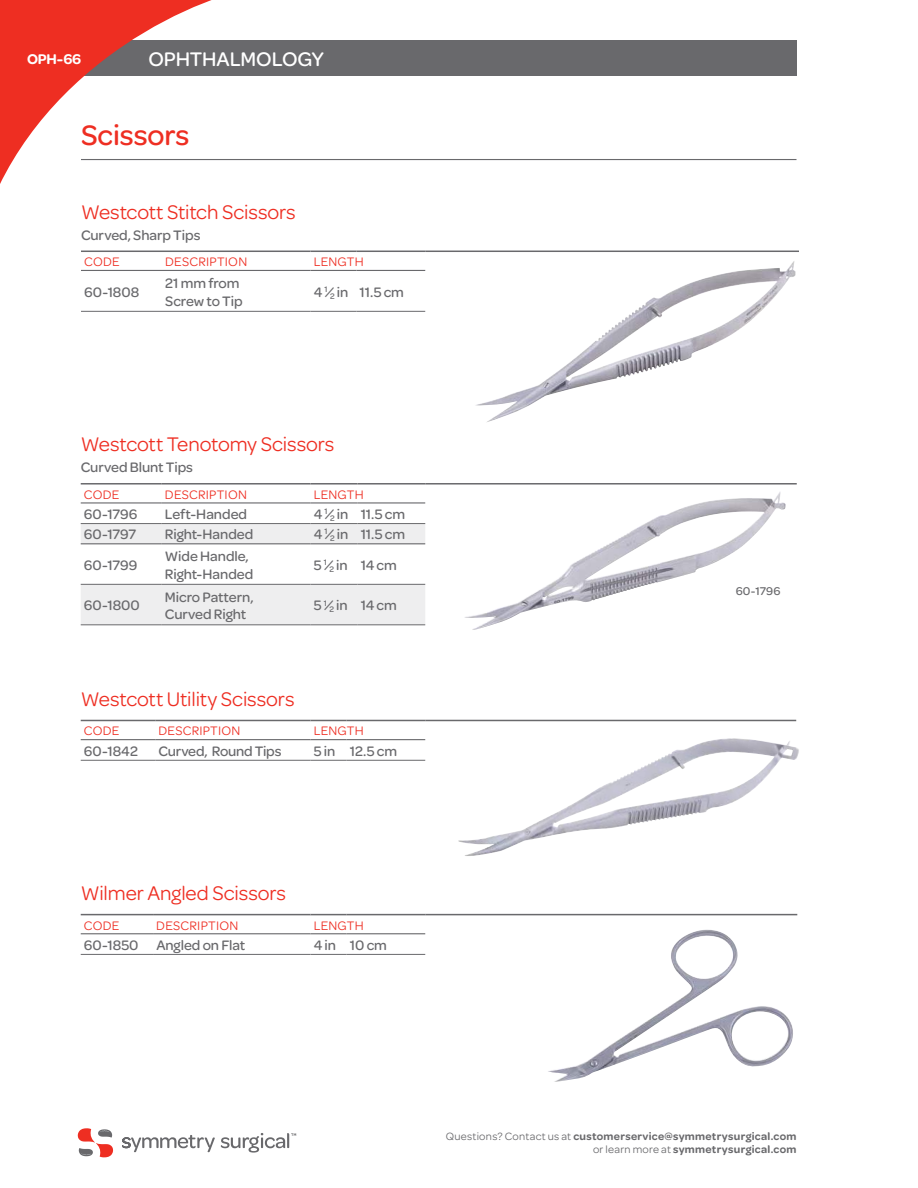
<style>
.page{position:relative;width:918px;height:1188px;background:#fff}
.page>*{position:absolute;margin:0;border:0;box-sizing:border-box;transform-origin:0 0}
.t1{font:500 30px "Omnes";letter-spacing:-.005em;color:#ee2e22}
.t2{font:21px "Omnes";letter-spacing:-.005em;color:#ee2e22}
.t3{font:500 21px "Omnes";letter-spacing:-.005em;color:#fff}
.t4{font:600 15px "Omnes";color:#fff}
.t5{font:500 14.7px/17.5px "Omnes";letter-spacing:-.005em;color:#69696c}
.t6{font:13.2px "Omnes";letter-spacing:.02em;color:#ee2e22}
.t7{font:500 12px "Omnes";letter-spacing:.015em;color:#69696c}
.t8{font:600 11.25px/13.5px "Omnes";letter-spacing:.025em;color:#69696c;text-align:right}
.s1{font-weight:400}
</style>
<div class="page">
<div style="left:41px;top:41px;width:756px;height:35px;background:#69696c"></div>
<svg style="left:0;top:0;width:266px;height:184px"></svg>
<svg style="left:122px;top:1133px;width:174px;height:20px"></svg>
<svg style="left:78px;top:1128px;width:35px;height:29px"></svg>
<svg style="left:81px;top:524px;width:344px;height:101px"></svg>
<hr style="left:81px;top:483px;width:81px;height:2px;background:#69696c">
<hr style="left:162px;top:483px;width:148px;height:2px;background:#69696c">
<hr style="left:310px;top:483px;width:47px;height:2px;background:#69696c">
<hr style="left:357px;top:483px;width:68px;height:2px;background:#69696c">
<hr style="left:425px;top:483px;width:372px;height:2px;background:#69696c">
<hr style="left:81px;top:502px;width:81px;height:2px;background:#69696c">
<hr style="left:162px;top:502px;width:148px;height:2px;background:#69696c">
<hr style="left:310px;top:502px;width:47px;height:2px;background:#69696c">
<hr style="left:357px;top:502px;width:68px;height:2px;background:#69696c">
<hr style="left:81px;top:523px;width:81px;height:1px;background:#69696c">
<hr style="left:162px;top:523px;width:148px;height:1px;background:#69696c">
<hr style="left:310px;top:523px;width:47px;height:1px;background:#69696c">
<hr style="left:357px;top:523px;width:68px;height:1px;background:#69696c">
<hr style="left:81px;top:584px;width:81px;height:1px;background:#69696c">
<hr style="left:162px;top:584px;width:148px;height:1px;background:#69696c">
<hr style="left:310px;top:584px;width:47px;height:1px;background:#69696c">
<hr style="left:357px;top:584px;width:68px;height:1px;background:#69696c">
<hr style="left:81px;top:625px;width:81px;height:1px;background:#69696c">
<hr style="left:162px;top:625px;width:148px;height:1px;background:#69696c">
<hr style="left:310px;top:625px;width:47px;height:1px;background:#69696c">
<hr style="left:357px;top:625px;width:68px;height:1px;background:#69696c">
<hr style="left:81px;top:543px;width:81px;height:1px;background:#69696c">
<hr style="left:162px;top:543px;width:148px;height:1px;background:#69696c">
<hr style="left:310px;top:543px;width:47px;height:1px;background:#69696c">
<hr style="left:357px;top:543px;width:68px;height:1px;background:#69696c">
<hr style="left:81px;top:159px;width:715px;height:1px;background:#69696c">
<hr style="left:81px;top:720px;width:74px;height:1px;background:#69696c">
<hr style="left:155px;top:720px;width:155px;height:1px;background:#69696c">
<hr style="left:310px;top:720px;width:37px;height:1px;background:#69696c">
<hr style="left:347px;top:720px;width:78px;height:1px;background:#69696c">
<hr style="left:425px;top:720px;width:371px;height:1px;background:#69696c">
<hr style="left:81px;top:739px;width:74px;height:1px;background:#69696c">
<hr style="left:155px;top:739px;width:155px;height:1px;background:#69696c">
<hr style="left:310px;top:739px;width:37px;height:1px;background:#69696c">
<hr style="left:347px;top:739px;width:78px;height:1px;background:#69696c">
<hr style="left:81px;top:760px;width:74px;height:1px;background:#69696c">
<hr style="left:155px;top:760px;width:155px;height:1px;background:#69696c">
<hr style="left:310px;top:760px;width:37px;height:1px;background:#69696c">
<hr style="left:347px;top:760px;width:78px;height:1px;background:#69696c">
<hr style="left:81px;top:914px;width:72px;height:1px;background:#69696c">
<hr style="left:153px;top:914px;width:157px;height:1px;background:#69696c">
<hr style="left:310px;top:914px;width:37px;height:1px;background:#69696c">
<hr style="left:347px;top:914px;width:78px;height:1px;background:#69696c">
<hr style="left:425px;top:914px;width:372px;height:1px;background:#69696c">
<hr style="left:81px;top:933px;width:72px;height:1px;background:#69696c">
<hr style="left:153px;top:933px;width:157px;height:1px;background:#69696c">
<hr style="left:310px;top:933px;width:37px;height:1px;background:#69696c">
<hr style="left:347px;top:933px;width:78px;height:1px;background:#69696c">
<hr style="left:81px;top:954px;width:72px;height:1px;background:#69696c">
<hr style="left:153px;top:954px;width:157px;height:1px;background:#69696c">
<hr style="left:310px;top:954px;width:37px;height:1px;background:#69696c">
<hr style="left:347px;top:954px;width:78px;height:1px;background:#69696c">
<img style="left:465px;top:493px;width:314px;height:137px">
<img style="left:458px;top:741px;width:249px;height:115px">
<hr style="left:81px;top:251px;width:81px;height:1px;background:#69696c">
<hr style="left:162px;top:251px;width:148px;height:1px;background:#69696c">
<hr style="left:310px;top:251px;width:46px;height:1px;background:#69696c">
<hr style="left:356px;top:251px;width:69px;height:1px;background:#69696c">
<hr style="left:425px;top:251px;width:374px;height:1px;background:#69696c">
<hr style="left:81px;top:270px;width:81px;height:1px;background:#69696c">
<hr style="left:162px;top:270px;width:148px;height:1px;background:#69696c">
<hr style="left:310px;top:270px;width:46px;height:1px;background:#69696c">
<hr style="left:356px;top:270px;width:69px;height:1px;background:#69696c">
<hr style="left:81px;top:311px;width:81px;height:1px;background:#69696c">
<hr style="left:162px;top:311px;width:148px;height:1px;background:#69696c">
<hr style="left:310px;top:311px;width:46px;height:1px;background:#69696c">
<hr style="left:356px;top:311px;width:69px;height:1px;background:#69696c">
<img style="left:476px;top:261px;width:318px;height:161px">
<img style="left:548px;top:930px;width:245px;height:152px">
<p class="t4" style="left:27px;top:51px;width:56px">OPH-66</p>
<h2 class="t3" style="left:148px;top:48px;width:177px">OPHTHALMOLOGY</h2>
<h1 class="t1" style="left:81px;top:119px;width:110px">Scissors</h1>
<h2 class="t2" style="left:81px;top:200px;width:216px">Westcott Stitch Scissors</h2>
<p class="t5" style="left:81px;top:226px;width:121px">Curved, Sharp Tips</p>
<p class="t6" style="left:84px;top:254px;width:37px">CODE</p>
<p class="t6" style="left:165px;top:254px;width:84px">DESCRIPTION</p>
<p class="t6" style="left:314px;top:254px;width:51px">LENGTH</p>
<p class="t5" style="left:84px;top:283px;width:57px">60-1808</p>
<p class="t5" style="left:165px;top:275px;width:79px">21 mm from<br>Screw to Tip</p>
<p class="t5" style="left:314px;top:283px;width:92px">4 <sup>1</sup>⁄<sub>2</sub> in 11.5 cm</p>
<h2 class="t2" style="left:81px;top:433px;width:255px">Westcott Tenotomy Scissors</h2>
<p class="t5" style="left:81px;top:459px;width:114px">Curved Blunt Tips</p>
<p class="t6" style="left:84px;top:487px;width:37px">CODE</p>
<p class="t6" style="left:165px;top:487px;width:84px">DESCRIPTION</p>
<p class="t6" style="left:314px;top:487px;width:51px">LENGTH</p>
<p class="t5" style="left:84px;top:506px;width:55px">60-1796</p>
<p class="t5" style="left:165px;top:506px;width:84px">Left-Handed</p>
<p class="t5" style="left:314px;top:506px;width:93px">4 <sup>1</sup>⁄<sub>2</sub> in 11.5 cm</p>
<p class="t5" style="left:84px;top:526px;width:54px">60-1797</p>
<p class="t5" style="left:165px;top:526px;width:90px">Right-Handed</p>
<p class="t5" style="left:314px;top:526px;width:93px">4 <sup>1</sup>⁄<sub>2</sub> in 11.5 cm</p>
<p class="t5" style="left:84px;top:556px;width:55px">60-1799</p>
<p class="t5" style="left:165px;top:548px;width:90px">Wide Handle,<br>Right-Handed</p>
<p class="t5" style="left:314px;top:556px;width:85px">5 <sup>1</sup>⁄<sub>2</sub> in 14 cm</p>
<p class="t5" style="left:84px;top:597px;width:57px">60-1800</p>
<p class="t5" style="left:165px;top:588px;width:90px">Micro Pattern,<br>Curved Right</p>
<p class="t5" style="left:314px;top:597px;width:85px">5 <sup>1</sup>⁄<sub>2</sub> in 14 cm</p>
<h2 class="t2" style="left:81px;top:687px;width:215px">Westcott Utility Scissors</h2>
<p class="t6" style="left:84px;top:724px;width:37px">CODE</p>
<p class="t6" style="left:158px;top:724px;width:84px">DESCRIPTION</p>
<p class="t6" style="left:314px;top:724px;width:51px">LENGTH</p>
<p class="t5" style="left:84px;top:742px;width:55px">60-1842</p>
<p class="t5" style="left:158px;top:742px;width:124px">Curved, Round Tips</p>
<p class="t5" style="left:314px;top:742px;width:85px">5 in 12.5 cm</p>
<h2 class="t2" style="left:81px;top:881px;width:207px">Wilmer Angled Scissors</h2>
<p class="t6" style="left:84px;top:918px;width:37px">CODE</p>
<p class="t6" style="left:156px;top:918px;width:84px">DESCRIPTION</p>
<p class="t6" style="left:314px;top:918px;width:51px">LENGTH</p>
<p class="t5" style="left:84px;top:936px;width:163px">60-1850 Angled on Flat</p>
<p class="t5" style="left:314px;top:936px;width:75px">4 in 10 cm</p>
<p class="t7" style="left:736px;top:584px;width:46px">60-1796</p>
<p class="t8" style="left:446px;top:1129px;width:352px"><span class="s1">Questions? Contact us at</span> customerservice@symmetrysurgical.com <span class="s1">or learn more at</span> symmetrysurgical.com</p>
</div>
